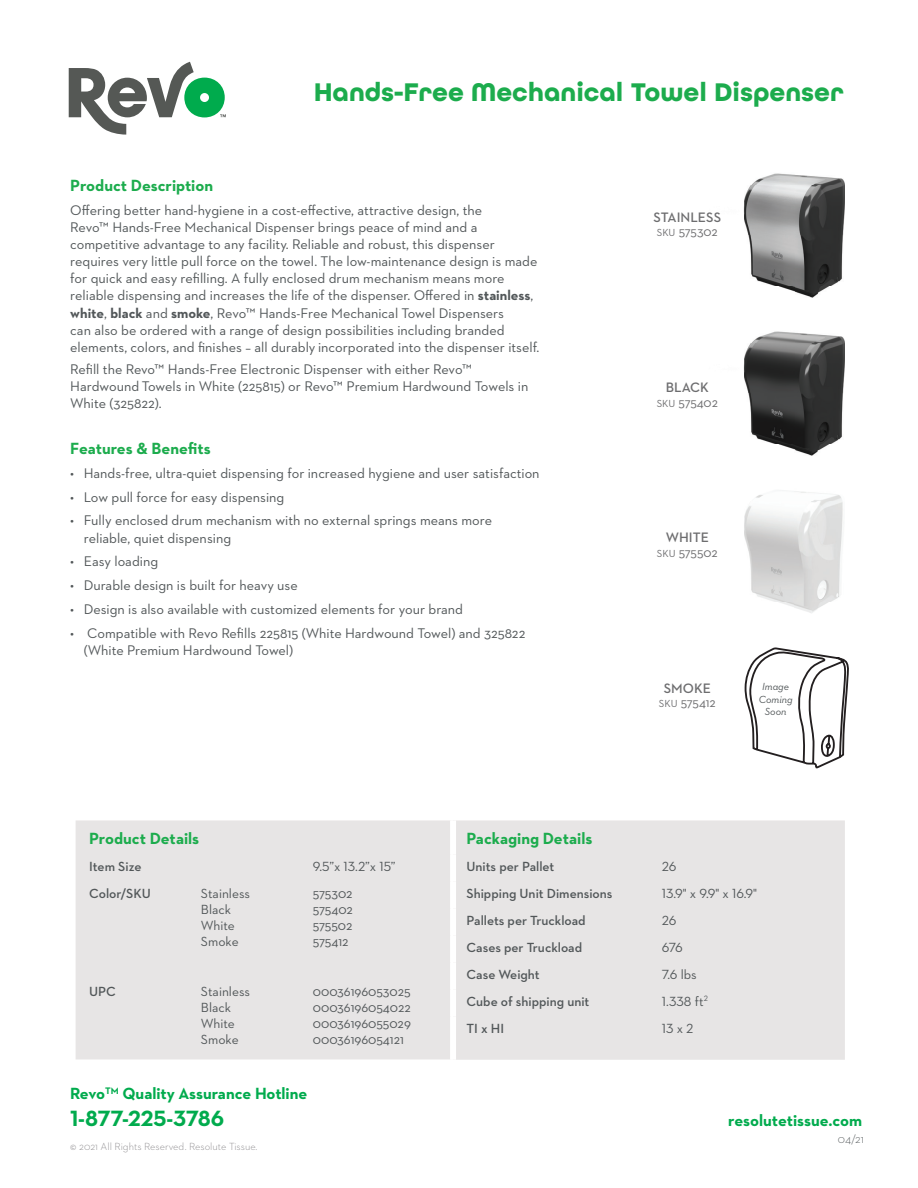
<style>
.page{position:relative;width:918px;height:1188px;background:#fff}
.page>*{position:absolute;margin:0;border:0;box-sizing:border-box;transform-origin:0 0}
.t1{font:700 27px "All Round Gothic";color:#1cac4d}
.t2{font:700 22.5px "Neutraface 2 Text";color:#00ab4d}
.t3{font:700 16.5px "Neutraface 2 Text";color:#1cac4d}
.t4{font:700 16.5px "Neutraface 2 Text";color:#00ab4d}
.t5{font:14.25px/17.1px "Neutraface 2 Text";color:#525759}
.t6{font:600 13.95px "Neutraface 2 Text";color:#6d6d6f}
.t7{font:13.5px/16.2px "Neutraface 2 Text";color:#525759}
.t8{font:600 13.5px "Neutraface 2 Text";color:#525759}
.t9{font:13.2px "Neutraface 2 Text";color:#6d6d6f}
.t10{font:300 12px "Neutraface 2 Text";color:#525759}
.t11{font:300 10.5px "Neutraface 2 Text";color:#89878a}
.t12{font:italic 10.5px/12.6px "Neutraface 2 Text";color:#525759;text-align:center}
.s1{font-weight:700}
.s2{font-size:10.35px}
</style>
<div class="page">
<svg style="left:69px;top:62px;width:157px;height:73px"></svg>
<img style="left:744px;top:450px;width:99px;height:163px">
<img style="left:744px;top:337px;width:101px;height:108px">
<img style="left:781px;top:445px;width:47px;height:5px">
<img style="left:744px;top:173px;width:101px;height:114px">
<img style="left:781px;top:287px;width:47px;height:5px">
<img style="left:759px;top:292px;width:84px;height:45px">
<svg style="left:744px;top:647px;width:105px;height:122px"></svg>
<div style="left:76px;top:820px;width:374px;height:239px;background:#e7e5e5"></div>
<div style="left:456px;top:820px;width:389px;height:240px;background:#e7e5e5"></div>
<h1 class="t1" style="left:314px;top:76px;width:531px">Hands-Free Mechanical Towel Dispenser</h1>
<p class="t3" style="left:70px;top:175px;width:144px">Product Description</p>
<p class="t5" style="left:70px;top:201px;width:470px">Offering better hand-hygiene in a cost-effective, attractive design, the<br>Revo™ Hands-Free Mechanical Dispenser brings peace of mind and a competitive advantage to any facility. Reliable and robust, this dispenser requires very little pull force on the towel. The low-maintenance design is made for quick and easy refilling. A fully enclosed drum mechanism means more reliable dispensing and increases the life of the dispenser. Offered in <span class="s1">stainless</span>, <span class="s1">white</span>, <span class="s1">black</span> and <span class="s1">smoke</span>, Revo™ Hands-Free Mechanical Towel Dispensers<br>can also be ordered with a range of design possibilities including branded elements, colors, and finishes – all durably incorporated into the dispenser itself.</p>
<p class="t5" style="left:70px;top:361px;width:460px">Refill the Revo™ Hands-Free Electronic Dispenser with either Revo™<br>Hardwound Towels in White (225815) or Revo™ Premium Hardwound Towels in<br>White (325822).</p>
<p class="t3" style="left:70px;top:438px;width:142px">Features &amp; Benefits</p>
<p class="t5" style="left:70px;top:464px;width:471px">• Hands-free, ultra-quiet dispensing for increased hygiene and user satisfaction</p>
<p class="t5" style="left:70px;top:488px;width:216px">• Low pull force for easy dispensing</p>
<p class="t5" style="left:84px;top:512px;width:410px;text-indent:-13px">• Fully enclosed drum mechanism with no external springs means more reliable, quiet dispensing</p>
<p class="t5" style="left:70px;top:553px;width:89px">• Easy loading</p>
<p class="t5" style="left:70px;top:577px;width:229px">• Durable design is built for heavy use</p>
<p class="t5" style="left:70px;top:601px;width:394px">• Design is also available with customized elements for your brand</p>
<p class="t5" style="left:84px;top:624px;width:443px;text-indent:-13px">• Compatible with Revo Refills 225815 (White Hardwound Towel) and 325822 (White Premium Hardwound Towel)</p>
<p class="t6" style="left:654px;top:208px;width:69px">STAINLESS</p>
<p class="t9" style="left:657px;top:223px;width:62px"><span class="s2">SKU</span> 575302</p>
<p class="t6" style="left:666px;top:379px;width:45px">BLACK</p>
<p class="t9" style="left:657px;top:394px;width:63px"><span class="s2">SKU</span> 575402</p>
<p class="t6" style="left:666px;top:529px;width:45px">WHITE</p>
<p class="t9" style="left:657px;top:544px;width:62px"><span class="s2">SKU</span> 575502</p>
<p class="t6" style="left:664px;top:679px;width:49px">SMOKE</p>
<p class="t9" style="left:659px;top:694px;width:58px"><span class="s2">SKU</span> 575412</p>
<p class="t12" style="left:759px;top:680px;width:35px">Image<br>Coming<br>Soon</p>
<p class="t3" style="left:89px;top:828px;width:112px">Product Details</p>
<p class="t8" style="left:89px;top:857px;width:54px">Item Size</p>
<p class="t7" style="left:313px;top:858px;width:84px">9.5”x 13.2”x 15”</p>
<p class="t8" style="left:89px;top:884px;width:63px">Color/SKU</p>
<p class="t7" style="left:201px;top:885px;width:51px">Stainless<br>Black<br>White<br>Smoke</p>
<p class="t7" style="left:313px;top:885px;width:42px;text-align:justify">575302<br>575402<br>575502<br>575412</p>
<p class="t8" style="left:89px;top:983px;width:28px">UPC</p>
<p class="t7" style="left:201px;top:983px;width:51px">Stainless<br>Black<br>White<br>Smoke</p>
<p class="t7" style="left:313px;top:983px;width:100px;text-align:justify">00036196053025<br>00036196054022<br>00036196055029<br>00036196054121</p>
<p class="t4" style="left:70px;top:1083px;width:239px">Revo<sup>TM</sup> Quality Assurance Hotline</p>
<h2 class="t2" style="left:70px;top:1104px;width:156px">1-877-225-3786</h2>
<p class="t11" style="left:70px;top:1140px;width:189px">© 2021 All Rights Reserved. Resolute Tissue.</p>
<p class="t3" style="left:467px;top:828px;width:127px">Packaging Details</p>
<p class="t8" style="left:467px;top:858px;width:89px">Units per Pallet</p>
<p class="t7" style="left:662px;top:858px;width:16px">26</p>
<p class="t8" style="left:467px;top:885px;width:148px">Shipping Unit Dimensions</p>
<p class="t7" style="left:662px;top:885px;width:97px">13.9" x 9.9" x 16.9"</p>
<p class="t8" style="left:467px;top:912px;width:121px">Pallets per Truckload</p>
<p class="t7" style="left:662px;top:912px;width:16px">26</p>
<p class="t8" style="left:467px;top:939px;width:117px">Cases per Truckload</p>
<p class="t7" style="left:662px;top:939px;width:22px">676</p>
<p class="t8" style="left:467px;top:966px;width:75px">Case Weight</p>
<p class="t7" style="left:662px;top:966px;width:36px">7.6 lbs</p>
<p class="t8" style="left:467px;top:993px;width:124px">Cube of shipping unit</p>
<p class="t7" style="left:662px;top:993px;width:48px">1.338 ft<sup>2</sup></p>
<p class="t8" style="left:467px;top:1020px;width:39px">TI x HI</p>
<p class="t7" style="left:662px;top:1020px;width:33px">13 x 2</p>
<p class="t4" style="left:728px;top:1110px;width:135px">resolutetissue.com</p>
<p class="t10" style="left:838px;top:1132px;width:28px">04/21</p>
</div>
